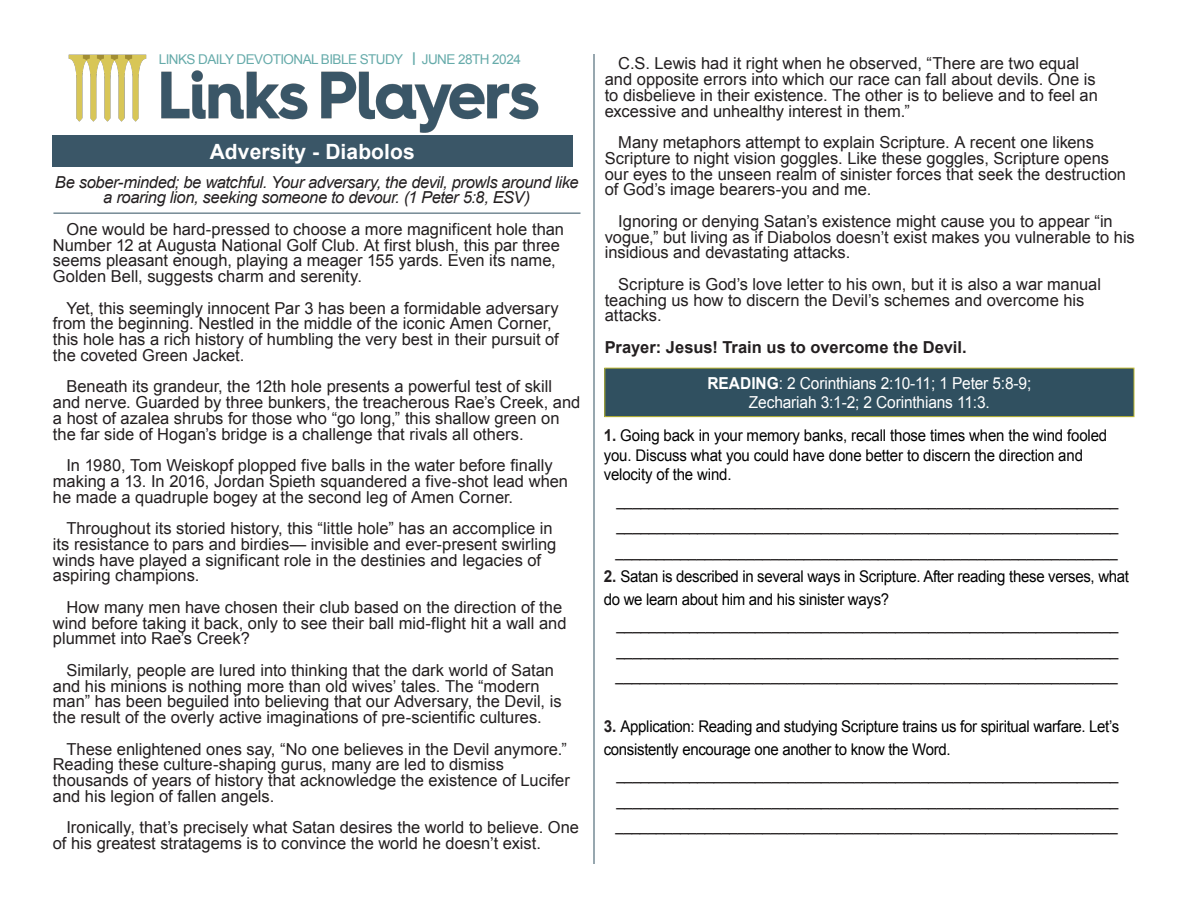
<style>
.page{position:relative;width:1188px;height:918px;background:#fff}
.page>*{position:absolute;margin:0;border:0;box-sizing:border-box;transform-origin:0 0}
.t1{font:700 21px "Arial";letter-spacing:.005em;color:#fff}
.t2{font:16.5px/15.8px "Arial";color:#231f20}
.t3{font:16.5px/25.5px "Arial";color:#231f20;text-align:justify;scale:.9 1}
.t4{font:italic 16.5px/15.8px "Arial";letter-spacing:-.02em;color:#231f20;text-align:center}
.t5{font:16.5px/19.5px "Arial";letter-spacing:-.01em;color:#fff;text-align:center;scale:.94 1}
.t6{font:700 16.5px "Arial";letter-spacing:.005em;color:#231f20}
.t7{font:16.2px/19.5px "Arial";letter-spacing:-.02em;color:#000;scale:.93 1}
.t8{font:13.5px "Arial";letter-spacing:-.04em;color:#66abaa}
.s1{font-weight:700}
.s2{font-weight:700;font-size:16.5px;color:#231f20}
</style>
<div class="page">
<img style="left:68px;top:54px;width:471px;height:79px">
<div style="left:605px;top:368px;width:529px;height:49px;background:#305060"></div>
<div style="left:604px;top:368px;width:530px;height:49px;border:1px solid #bfb930"></div>
<div style="left:52px;top:135px;width:521px;height:32px;background:#3a5667"></div>
<hr style="left:53px;top:213px;width:527px;height:1px;background:#305060">
<hr style="left:594px;top:54px;width:1px;height:810px;background:#305060">
<p class="t8" style="left:159px;top:50px;width:364px">LINKS DAILY DEVOTIONAL BIBLE STUDY <span class="s1">|</span> JUNE 28TH 2024</p>
<p class="t1" style="left:210px;top:137px;width:207px">Adversity - Diabolos</p>
<p class="t4" style="left:55px;top:174px;width:525px">Be sober-minded; be watchful. Your adversary, the devil, prowls around like a roaring lion, seeking someone to devour. (1 Peter 5:8, ESV)</p>
<p class="t2" style="left:53px;top:221px;width:513px;text-indent:13px">One would be hard-pressed to choose a more magnificent hole than Number 12 at Augusta National Golf Club. At first blush, this par three seems pleasant enough, playing a meager 155 yards. Even its name, Golden Bell, suggests charm and serenity.</p>
<p class="t2" style="left:53px;top:300px;width:507px;text-indent:13px">Yet, this seemingly innocent Par 3 has been a formidable adversary from the beginning. Nestled in the middle of the iconic Amen Corner, this hole has a rich history of humbling the very best in their pursuit of the coveted Green Jacket.</p>
<p class="t2" style="left:53px;top:379px;width:529px;text-indent:13px">Beneath its grandeur, the 12th hole presents a powerful test of skill and nerve. Guarded by three bunkers, the treacherous Rae’s Creek, and a host of azalea shrubs for those who “go long,” this shallow green on the far side of Hogan’s bridge is a challenge that rivals all others.</p>
<p class="t2" style="left:53px;top:458px;width:517px;text-indent:13px">In 1980, Tom Weiskopf plopped five balls in the water before finally making a 13. In 2016, Jordan Spieth squandered a five-shot lead when he made a quadruple bogey at the second leg of Amen Corner.</p>
<p class="t2" style="left:53px;top:521px;width:505px;text-indent:13px">Throughout its storied history, this “little hole” has an accomplice in its resistance to pars and birdies— invisible and ever-present swirling winds have played a significant role in the destinies and legacies of aspiring champions.</p>
<p class="t2" style="left:53px;top:599px;width:515px;text-indent:13px">How many men have chosen their club based on the direction of the wind before taking it back, only to see their ball mid-flight hit a wall and plummet into Rae’s Creek?</p>
<p class="t2" style="left:53px;top:662px;width:510px;text-indent:13px">Similarly, people are lured into thinking that the dark world of Satan and his minions is nothing more than old wives’ tales. The “modern man” has been beguiled into believing that our Adversary, the Devil, is the result of the overly active imaginations of pre-scientific cultures.</p>
<p class="t2" style="left:53px;top:741px;width:518px;text-indent:13px">These enlightened ones say, “No one believes in the Devil anymore.” Reading these culture-shaping gurus, many are led to dismiss thousands of years of history that acknowledge the existence of Lucifer and his legion of fallen angels.</p>
<p class="t2" style="left:53px;top:820px;width:528px;text-indent:13px">Ironically, that’s precisely what Satan desires the world to believe. One of his greatest stratagems is to convince the world he doesn’t exist.</p>
<p class="t2" style="left:605px;top:56px;width:495px;text-indent:13px">C.S. Lewis had it right when he observed, “There are two equal and opposite errors into which our race can fall about devils. One is to disbelieve in their existence. The other is to believe and to feel an excessive and unhealthy interest in them.”</p>
<p class="t2" style="left:605px;top:135px;width:523px;text-indent:13px">Many metaphors attempt to explain Scripture. A recent one likens Scripture to night vision goggles. Like these goggles, Scripture opens our eyes to the unseen realm of sinister forces that seek the destruction of God’s image bearers-you and me.</p>
<p class="t2" style="left:605px;top:213px;width:532px;text-indent:13px">Ignoring or denying Satan’s existence might cause you to appear “in vogue,” but living as if Diabolos doesn’t exist makes you vulnerable to his insidious and devastating attacks.</p>
<p class="t2" style="left:605px;top:276px;width:498px;text-indent:13px">Scripture is God’s love letter to his own, but it is also a war manual teaching us how to discern the Devil’s schemes and overcome his attacks.</p>
<p class="t6" style="left:605px;top:336px;width:363px">Prayer: Jesus! Train us to overcome the Devil.</p>
<p class="t5" style="left:707px;top:373px;width:346px"><span class="s1">READING</span>: 2 Corinthians 2:10-11; 1 Peter 5:8-9;<br>Zechariah 3:1-2; 2 Corinthians 11:3.</p>
<p class="t7" style="left:604px;top:426px;width:543px"><span class="s2">1.</span> Going back in your memory banks, recall those times when the wind fooled you. Discuss what you could have done better to discern the direction and velocity of the wind.</p>
<p class="t3" style="left:616px;top:487px;width:560px">_____________________________________________________________ _____________________________________________________________ _____________________________________________________________</p>
<p class="t7" style="left:604px;top:566px;width:566px;line-height:22.5px"><span class="s2">2.</span> Satan is described in several ways in Scripture. After reading these verses, what do we learn about him and his sinister ways?</p>
<p class="t3" style="left:616px;top:612px;width:560px">_____________________________________________________________ _____________________________________________________________ _____________________________________________________________</p>
<p class="t7" style="left:604px;top:716px;width:556px;line-height:22.5px"><span class="s2">3.</span> Application: Reading and studying Scripture trains us for spiritual warfare. Let’s consistently encourage one another to know the Word.</p>
<p class="t3" style="left:616px;top:762px;width:560px">_____________________________________________________________ _____________________________________________________________ _____________________________________________________________</p>
</div>
